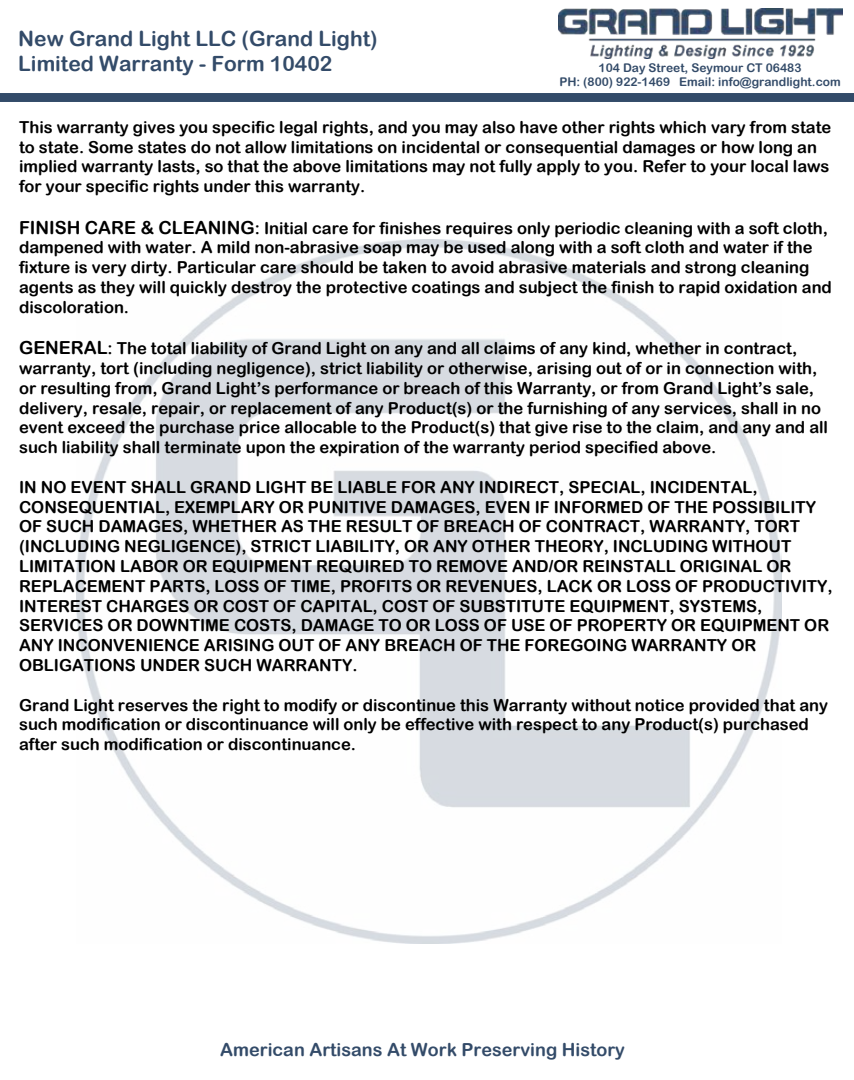
<style>
.page{position:relative;width:854px;height:1080px;background:#fff}
.page>*{position:absolute;margin:0;border:0;box-sizing:border-box;transform-origin:0 0}
.t1{font:21px/25.2px "Arial Rounded MT Bold";color:#334b69}
.t2{font:18px "Arial Rounded MT Bold";color:#334b69}
.t3{font:16.5px/19.8px "Arial Rounded MT Bold";color:#000}
.t4{font:12px/14.4px "Arial Rounded MT Bold";color:#334b69;text-align:center}
.s1{font-size:18px}
</style>
<div class="page">
<img style="left:76px;top:239px;width:704px;height:705px">
<img style="left:558px;top:9px;width:283px;height:49px">
<div style="left:0;top:93px;width:853px;height:8px;background:#334b69"></div>
<p class="t1" style="left:18px;top:25px;width:360px">New Grand Light LLC (Grand Light)<br>Limited Warranty - Form 10402</p>
<p class="t4" style="left:559px;top:60px;width:283px">104 Day Street, Seymour CT 06483<br>PH: (800) 922-1469 Email: info@grandlight.com</p>
<p class="t3" style="left:19px;top:117px;width:813px">This warranty gives you specific legal rights, and you may also have other rights which vary from state to state. Some states do not allow limitations on incidental or consequential damages or how long an implied warranty lasts, so that the above limitations may not fully apply to you. Refer to your local laws for your specific rights under this warranty.</p>
<p class="t3" style="left:19px;top:218px;width:814px"><span class="s1">FINISH CARE &amp; CLEANING</span>: Initial care for finishes requires only periodic cleaning with a soft cloth, dampened with water. A mild non-abrasive soap may be used along with a soft cloth and water if the fixture is very dirty. Particular care should be taken to avoid abrasive materials and strong cleaning agents as they will quickly destroy the protective coatings and subject the finish to rapid oxidation and discoloration.</p>
<p class="t3" style="left:19px;top:338px;width:810px"><span class="s1">GENERAL</span>: The total liability of Grand Light on any and all claims of any kind, whether in contract, warranty, tort (including negligence), strict liability or otherwise, arising out of or in connection with, or resulting from, Grand Light’s performance or breach of this Warranty, or from Grand Light’s sale, delivery, resale, repair, or replacement of any Product(s) or the furnishing of any services, shall in no event exceed the purchase price allocable to the Product(s) that give rise to the claim, and any and all such liability shall terminate upon the expiration of the warranty period specified above.</p>
<p class="t3" style="left:19px;top:477px;width:814px">IN NO EVENT SHALL GRAND LIGHT BE LIABLE FOR ANY INDIRECT, SPECIAL, INCIDENTAL, CONSEQUENTIAL, EXEMPLARY OR PUNITIVE DAMAGES, EVEN IF INFORMED OF THE POSSIBILITY OF SUCH DAMAGES, WHETHER AS THE RESULT OF BREACH OF CONTRACT, WARRANTY, TORT (INCLUDING NEGLIGENCE), STRICT LIABILITY, OR ANY OTHER THEORY, INCLUDING WITHOUT LIMITATION LABOR OR EQUIPMENT REQUIRED TO REMOVE AND/OR REINSTALL ORIGINAL OR REPLACEMENT PARTS, LOSS OF TIME, PROFITS OR REVENUES, LACK OR LOSS OF PRODUCTIVITY, INTEREST CHARGES OR COST OF CAPITAL, COST OF SUBSTITUTE EQUIPMENT, SYSTEMS, SERVICES OR DOWNTIME COSTS, DAMAGE TO OR LOSS OF USE OF PROPERTY OR EQUIPMENT OR ANY INCONVENIENCE ARISING OUT OF ANY BREACH OF THE FOREGOING WARRANTY OR OBLIGATIONS UNDER SUCH WARRANTY.</p>
<p class="t3" style="left:19px;top:695px;width:810px">Grand Light reserves the right to modify or discontinue this Warranty without notice provided that any such modification or discontinuance will only be effective with respect to any Product(s) purchased after such modification or discontinuance.</p>
<p class="t2" style="left:220px;top:1039px;width:406px">American Artisans At Work Preserving History</p>
</div>
